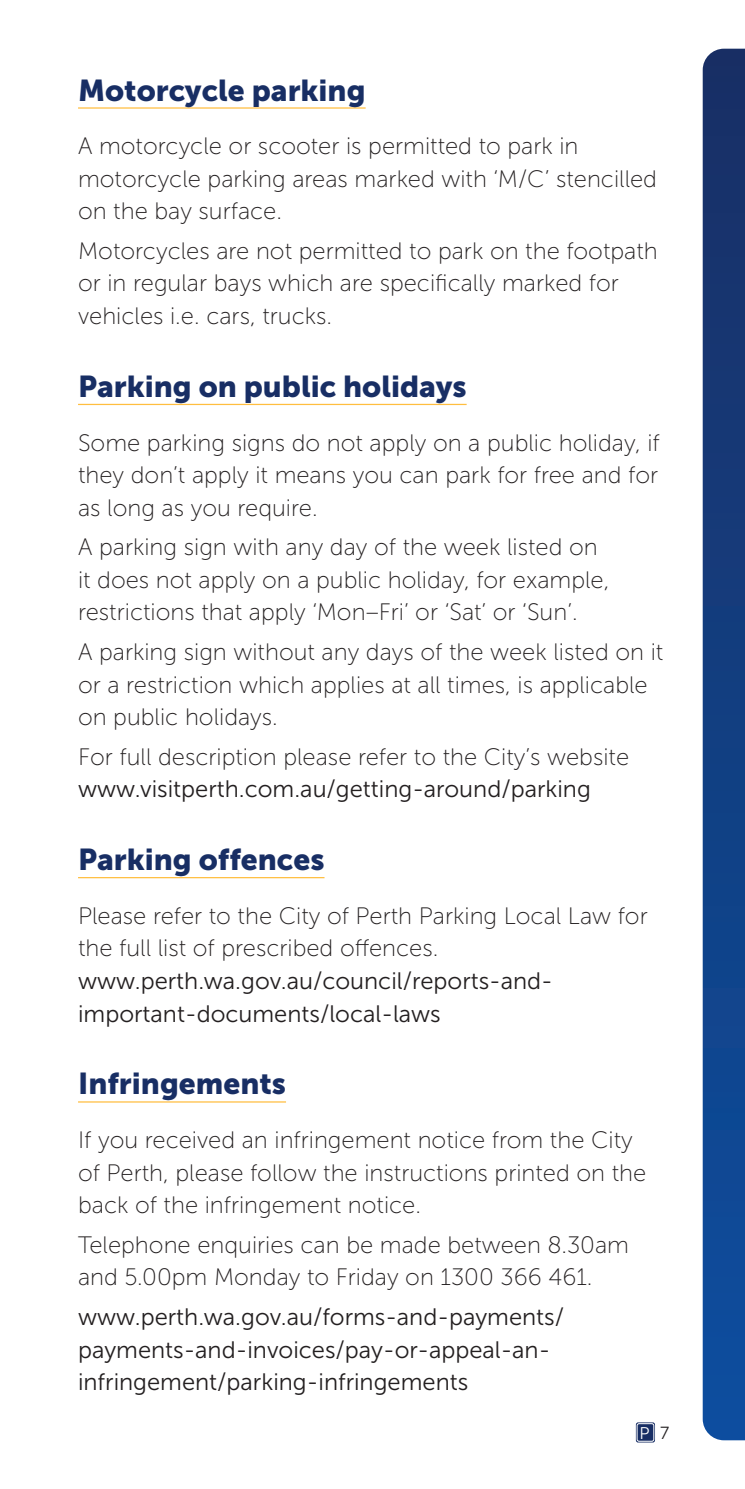
<style>
.page{position:relative;width:745px;height:1489px;background:#fff}
.page>*{position:absolute;margin:0;border:0;box-sizing:border-box;transform-origin:0 0}
.Head{font:30px "Museo Sans 900";color:#182e64}
.Body_copy{font:23.75px/32.5px "Museo Sans 100";color:#231f20}
.Body_copy-2{font:23.75px/32.5px "Museo Sans 300";color:#231f20}
.t1{font:17px "Museo Sans 300";color:#fff}
.s1{font-family:"Museo Sans 300"}
.s2{font-size:17.5px;color:#231f20}
</style>
<div class="page">
<hr style="left:78px;top:107px;width:287px;height:2px;background:#ffbe3f">
<hr style="left:78px;top:404px;width:388px;height:1px;background:#ffbe3f">
<hr style="left:78px;top:877px;width:246px;height:1px;background:#ffbe3f">
<hr style="left:78px;top:1101px;width:208px;height:1px;background:#ffbe3f">
<svg style="left:702px;top:49px;width:42px;height:1391px;background:#4b6da0"></svg>
<div style="left:635px;top:1422px;width:19px;height:20px;background:#182e64;border-radius:2px"></div>
<div style="left:636px;top:1423px;width:17px;height:18px;border:1px solid #fff;border-radius:2px"></div>
<p class="Head" style="left:78px;top:73px;width:289px">Motorcycle parking</p>
<p class="Body_copy" style="left:78px;top:130px;width:580px">A motorcycle or scooter is permitted to park in motorcycle parking areas marked with ‘M/C’ stencilled on the bay surface.</p>
<p class="Body_copy" style="left:78px;top:235px;width:581px">Motorcycles are not permitted to park on the footpath or in regular bays which are specifically marked for vehicles i.e. cars, trucks.</p>
<p class="Head" style="left:78px;top:369px;width:390px">Parking on public holidays</p>
<p class="Body_copy" style="left:78px;top:426px;width:583px;text-align:justify">Some parking signs do not apply on a public holiday, if they don’t apply it means you can park for free and for as long as you require.</p>
<p class="Body_copy" style="left:78px;top:531px;width:532px">A parking sign with any day of the week listed on it does not apply on a public holiday, for example, restrictions that apply ‘Mon–Fri’ or ‘Sat’ or ‘Sun’.</p>
<p class="Body_copy" style="left:78px;top:636px;width:586px">A parking sign without any days of the week listed on it or a restriction which applies at all times, is applicable on public holidays.</p>
<p class="Body_copy" style="left:78px;top:740px;width:552px">For full description please refer to the City’s website <span class="s1">www.visitperth.com.au/getting-around/parking</span></p>
<p class="Head" style="left:78px;top:842px;width:248px">Parking offences</p>
<p class="Body_copy" style="left:78px;top:899px;width:571px">Please refer to the City of Perth Parking Local Law for the full list of prescribed offences.</p>
<p class="Body_copy-2" style="left:78px;top:964px;width:476px">www.perth.wa.gov.au/council/reports-and&shy;important-documents/local-laws</p>
<p class="Head" style="left:78px;top:1066px;width:209px">Infringements</p>
<p class="Body_copy" style="left:78px;top:1124px;width:569px">If you received an infringement notice from the City of Perth, please follow the instructions printed on the back of the infringement notice.</p>
<p class="Body_copy" style="left:78px;top:1228px;width:552px">Telephone enquiries can be made between 8.30am and 5.00pm Monday to Friday on 1300 366 461.</p>
<p class="Body_copy-2" style="left:78px;top:1300px;width:487px">www.perth.wa.gov.au/forms-and-payments/ payments-and-invoices/pay-or-appeal-an&shy;infringement/parking-infringements</p>
<p class="t1" style="left:639px;top:1423px;width:31px">P <span class="s2">7</span></p>
</div>
